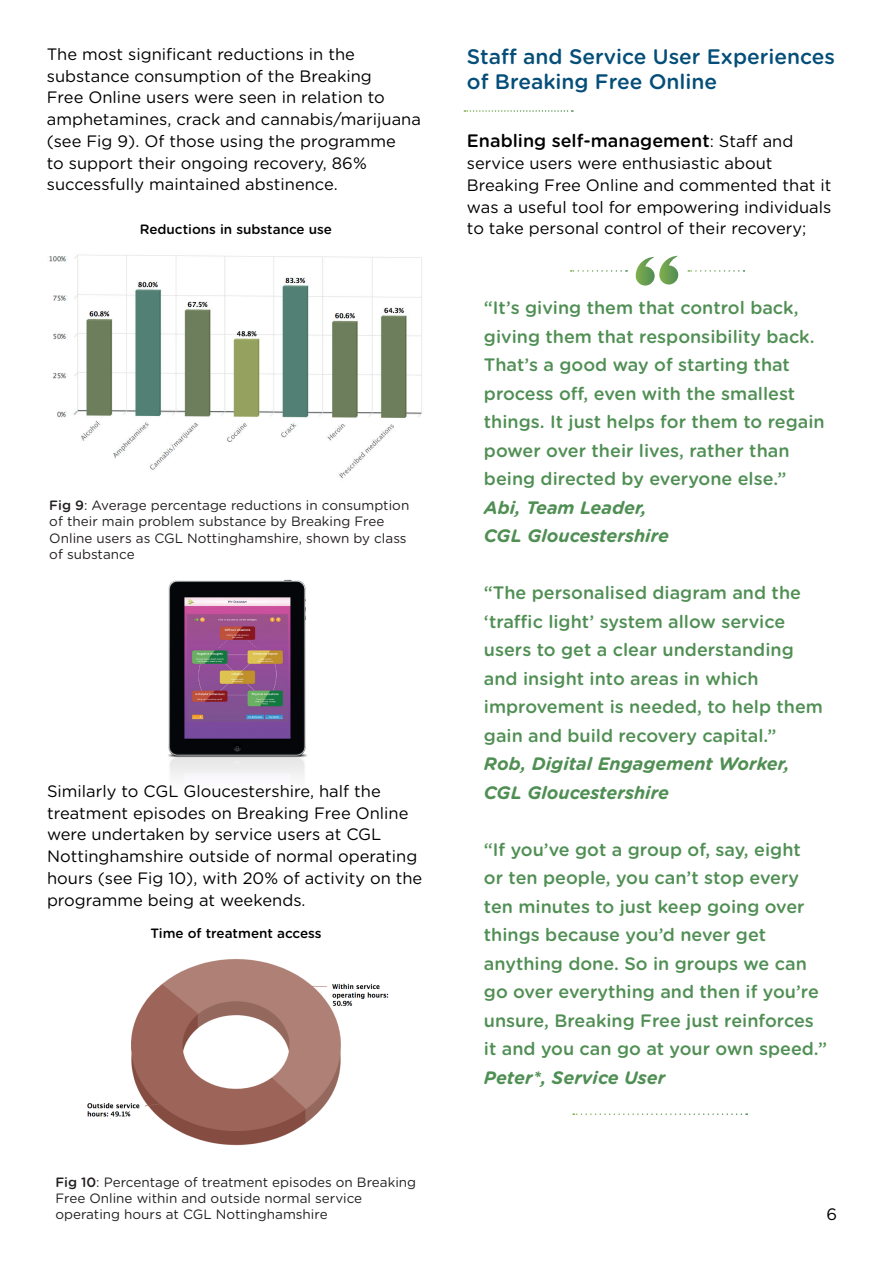
<style>
.page{position:relative;width:893px;height:1263px;background:#fff}
.page>*{position:absolute;margin:0;border:0;box-sizing:border-box;transform-origin:0 0}
.t1{font:500 21px/25.2px "Gotham Rounded";color:#054e79}
.t2{font:500 18px/28.5px "Gotham Rounded";color:#508f54}
.t3{font:italic 700 18px/28.5px "Gotham Rounded";color:#508f54}
.t4{font:500 18px "Gotham Rounded";color:#000}
.t5{font:16.5px/21.8px "Gotham Rounded";color:#000}
.t6{font:13.5px/16.2px "Gotham Rounded";color:#231f20}
.t7{font:500 13.5px "Gotham Rounded";color:#000}
.s1{font-weight:500}
.s2{font-weight:400;font-size:16.5px}
</style>
<div class="page">
<svg style="left:573px;top:1113px;width:174px;height:2px"></svg>
<svg style="left:464px;top:110px;width:109px;height:2px"></svg>
<img style="left:168px;top:579px;width:139px;height:199px">
<svg style="left:570px;top:270px;width:57px;height:2px"></svg>
<svg style="left:688px;top:270px;width:56px;height:2px"></svg>
<svg style="left:636px;top:256px;width:42px;height:30px"></svg>
<img style="left:87px;top:959px;width:302px;height:187px">
<img style="left:49px;top:254px;width:373px;height:225px">
<p class="t5" style="left:47px;top:43px;width:376px">The most significant reductions in the substance consumption of the Breaking<br>Free Online users were seen in relation to amphetamines, crack and cannabis/marijuana (see Fig 9). Of those using the programme<br>to support their ongoing recovery, 86% successfully maintained abstinence.</p>
<p class="t7" style="left:140px;top:220px;width:194px">Reductions in substance use</p>
<p class="t6" style="left:49px;top:497px;width:361px"><span class="s1">Fig 9</span>: Average percentage reductions in consumption of their main problem substance by Breaking Free Online users as CGL Nottinghamshire, shown by class of substance</p>
<p class="t5" style="left:47px;top:779px;width:377px">Similarly to CGL Gloucestershire, half the treatment episodes on Breaking Free Online were undertaken by service users at CGL Nottinghamshire outside of normal operating hours (see Fig 10), with 20% of activity on the programme being at weekends.</p>
<p class="t7" style="left:150px;top:923px;width:173px">Time of treatment access</p>
<p class="t6" style="left:55px;top:1173px;width:362px"><span class="s1">Fig 10</span>: Percentage of treatment episodes on Breaking<br>Free Online within and outside normal service operating hours at CGL Nottinghamshire</p>
<p class="t1" style="left:467px;top:43px;width:370px">Staff and Service User Experiences of Breaking Free Online</p>
<p class="t4" style="left:467px;top:128px;width:328px">Enabling self-management<span class="s2">: Staff and</span></p>
<p class="t5" style="left:467px;top:152px;width:366px">service users were enthusiastic about Breaking Free Online and commented that it was a useful tool for empowering individuals to take personal control of their recovery;</p>
<p class="t2" style="left:484px;top:293px;width:342px">“It’s giving them that control back, giving them that responsibility back.<br>That’s a good way of starting that process off, even with the smallest things. It just helps for them to regain power over their lives, rather than being directed by everyone else.”</p>
<p class="t3" style="left:484px;top:492px;width:187px">Abi, Team Leader,<br>CGL Gloucestershire</p>
<p class="t2" style="left:484px;top:578px;width:341px">“The personalised diagram and the ‘traffic light’ system allow service users to get a clear understanding and insight into areas in which improvement is needed, to help them gain and build recovery capital.”</p>
<p class="t3" style="left:484px;top:749px;width:307px">Rob, Digital Engagement Worker,<br>CGL Gloucestershire</p>
<p class="t2" style="left:484px;top:834px;width:345px">“If you’ve got a group of, say, eight<br>or ten people, you can’t stop every ten minutes to just keep going over things because you’d never get anything done. So in groups we can go over everything and then if you’re unsure, Breaking Free just reinforces it and you can go at your own speed.”</p>
<p class="t3" style="left:484px;top:1062px;width:183px">Peter*, Service User</p>
<p class="t5" style="left:826px;top:1203px;width:12px">6</p>
</div>
